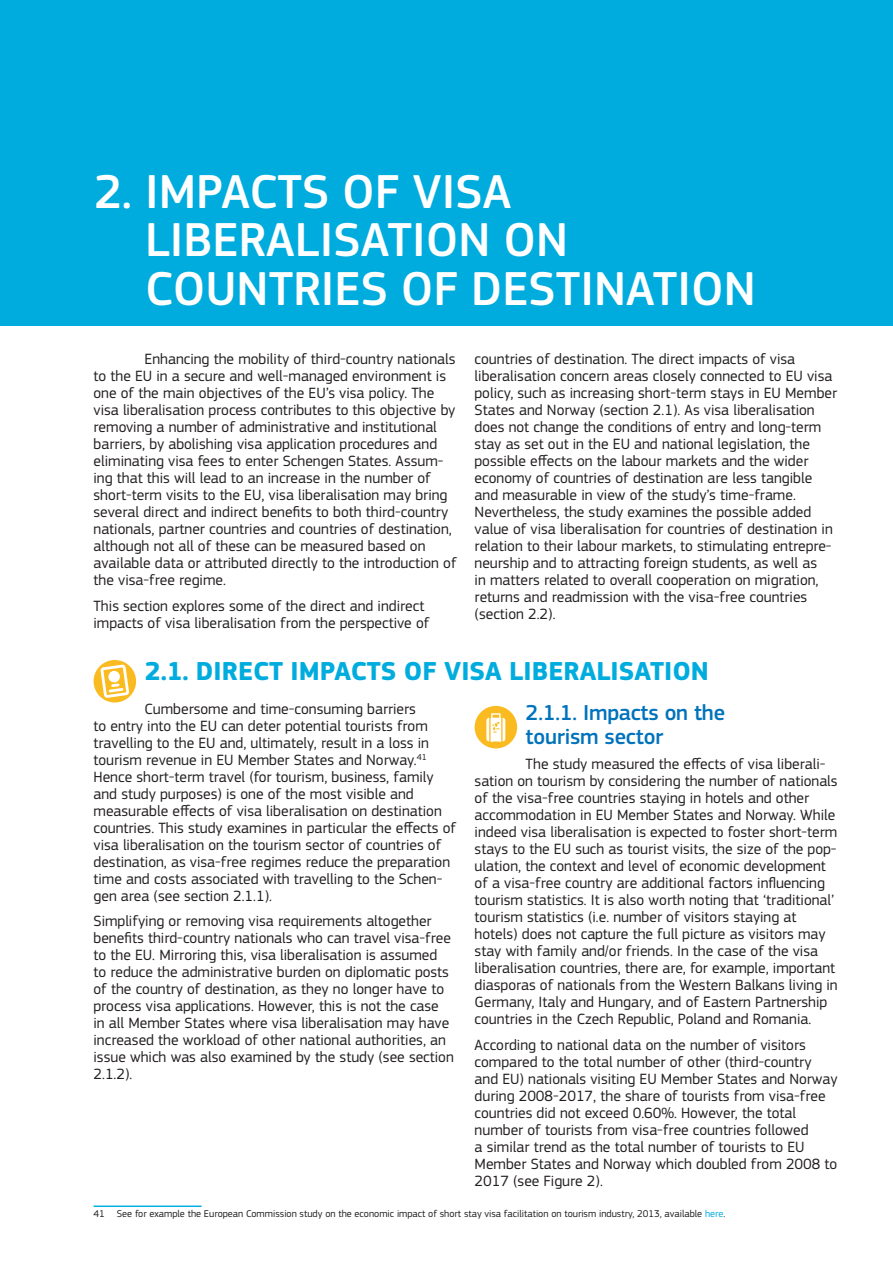
<style>
.page{position:relative;width:893px;height:1263px;background:#fff}
.page>*{position:absolute;margin:0;border:0;box-sizing:border-box;transform-origin:0 0}
.t1{font:500 49.5px/48.4px "EC Square Sans Pro";color:#fff}
.t2{font:700 27px "EC Square Sans Pro";color:#00acde}
.t3{font:500 22.5px/23.7px "EC Square Sans Pro";letter-spacing:-.01em;color:#0073bc}
.text_main-first{font:15.45px/17px "EC Square Sans Pro";color:#231f20}
.text_main{font:15.45px/17px "EC Square Sans Pro";color:#231f20}
.footnote___source{font:10.2px "EC Square Sans Pro";color:#231f20}
.s1{color:#00acde}
</style>
<div class="page">
<div style="left:0;top:0;width:893px;height:325px;background:#00acde"></div>
<hr style="left:94px;top:1205px;width:108px;height:2px;background:#00aee1">
<div style="left:94px;top:660px;width:42px;height:42px;background:#fabb20;border-radius:50%"></div>
<svg style="left:101px;top:660px;width:28px;height:42px"></svg>
<div style="left:476px;top:707px;width:39px;height:40px;background:#fabb20;border-radius:50%"></div>
<svg style="left:486px;top:713px;width:19px;height:29px"></svg>
<div style="left:475px;top:706px;width:42px;height:42px;border:3px solid #fabb20;border-radius:50%"></div>
<p class="t1" style="left:145px;top:168px;width:612px;text-indent:-51px">2. IMPACTS OF VISA<br>LIBERALISATION ON<br>COUNTRIES OF DESTINATION</p>
<p class="text_main-first" style="left:94px;top:351px;width:365px;text-indent:51px">Enhancing the mobility of third-country nationals to the EU in a secure and well-managed environment is one of the main objectives of the EU’s visa policy. The visa liberalisation process contributes to this objective by removing a number of administrative and institutional barriers, by abolishing visa application procedures and eliminating visa fees to enter Schengen States. Assum&shy;ing that this will lead to an increase in the number of short-term visits to the EU, visa liberalisation may bring several direct and indirect benefits to both third-country nationals, partner countries and countries of destination, although not all of these can be measured based on available data or attributed directly to the introduction of the visa-free regime.</p>
<p class="text_main" style="left:94px;top:597px;width:337px">This section explores some of the direct and indirect impacts of visa liberalisation from the perspective of</p>
<p class="text_main" style="left:475px;top:351px;width:364px">countries of destination. The direct impacts of visa liberalisation concern areas closely connected to EU visa policy, such as increasing short-term stays in EU Member States and Norway (section 2.1). As visa liberalisation does not change the conditions of entry and long-term stay as set out in the EU and national legislation, the possible effects on the labour markets and the wider economy of countries of destination are less tangible and measurable in view of the study’s time-frame.<br>Nevertheless, the study examines the possible added value of visa liberalisation for countries of destination in relation to their labour markets, to stimulating entrepre&shy;neurship and to attracting foreign students, as well as<br>in matters related to overall cooperation on migration, returns and readmission with the visa-free countries (section 2.2).</p>
<p class="t2" style="left:145px;top:655px;width:566px">2.1. DIRECT IMPACTS OF VISA LIBERALISATION</p>
<p class="text_main-first" style="left:94px;top:700px;width:364px;text-indent:51px">Cumbersome and time-consuming barriers<br>to entry into the EU can deter potential tourists from travelling to the EU and, ultimately, result in a loss in tourism revenue in EU Member States and Norway.<sup>41<br></sup>Hence short-term travel (for tourism, business, family and study purposes) is one of the most visible and measurable effects of visa liberalisation on destination countries. This study examines in particular the effects of visa liberalisation on the tourism sector of countries of destination, as visa-free regimes reduce the preparation time and costs associated with travelling to the Schen&shy;gen area (see section 2.1.1).</p>
<p class="text_main" style="left:94px;top:913px;width:362px">Simplifying or removing visa requirements altogether benefits third-country nationals who can travel visa-free to the EU. Mirroring this, visa liberalisation is assumed to reduce the administrative burden on diplomatic posts of the country of destination, as they no longer have to process visa applications. However, this is not the case in all Member States where visa liberalisation may have increased the workload of other national authorities, an issue which was also examined by the study (see section 2.1.2).</p>
<p class="t3" style="left:526px;top:701px;width:201px">2.1.1. Impacts on the tourism sector</p>
<p class="text_main-first" style="left:475px;top:756px;width:365px;text-indent:51px">The study measured the effects of visa liberali&shy;sation on tourism by considering the number of nationals of the visa-free countries staying in hotels and other accommodation in EU Member States and Norway. While indeed visa liberalisation is expected to foster short-term stays to the EU such as tourist visits, the size of the pop&shy;ulation, the context and level of economic development of a visa-free country are additional factors influencing tourism statistics. It is also worth noting that ‘traditional’ tourism statistics (i.e. number of visitors staying at hotels) does not capture the full picture as visitors may stay with family and/or friends. In the case of the visa liberalisation countries, there are, for example, important diasporas of nationals from the Western Balkans living in Germany, Italy and Hungary, and of Eastern Partnership countries in the Czech Republic, Poland and Romania.</p>
<p class="text_main" style="left:475px;top:1036px;width:364px">According to national data on the number of visitors compared to the total number of other (third-country and EU) nationals visiting EU Member States and Norway during 2008-2017, the share of tourists from visa-free countries did not exceed 0.60%. However, the total number of tourists from visa-free countries followed<br>a similar trend as the total number of tourists to EU Member States and Norway which doubled from 2008 to 2017 (see Figure 2).</p>
<p class="footnote___source" style="left:94px;top:1208px;width:633px">41 See for example the European Commission study on the economic impact of short stay visa facilitation on tourism industry, 2013, available <span class="s1">here</span>.</p>
</div>
